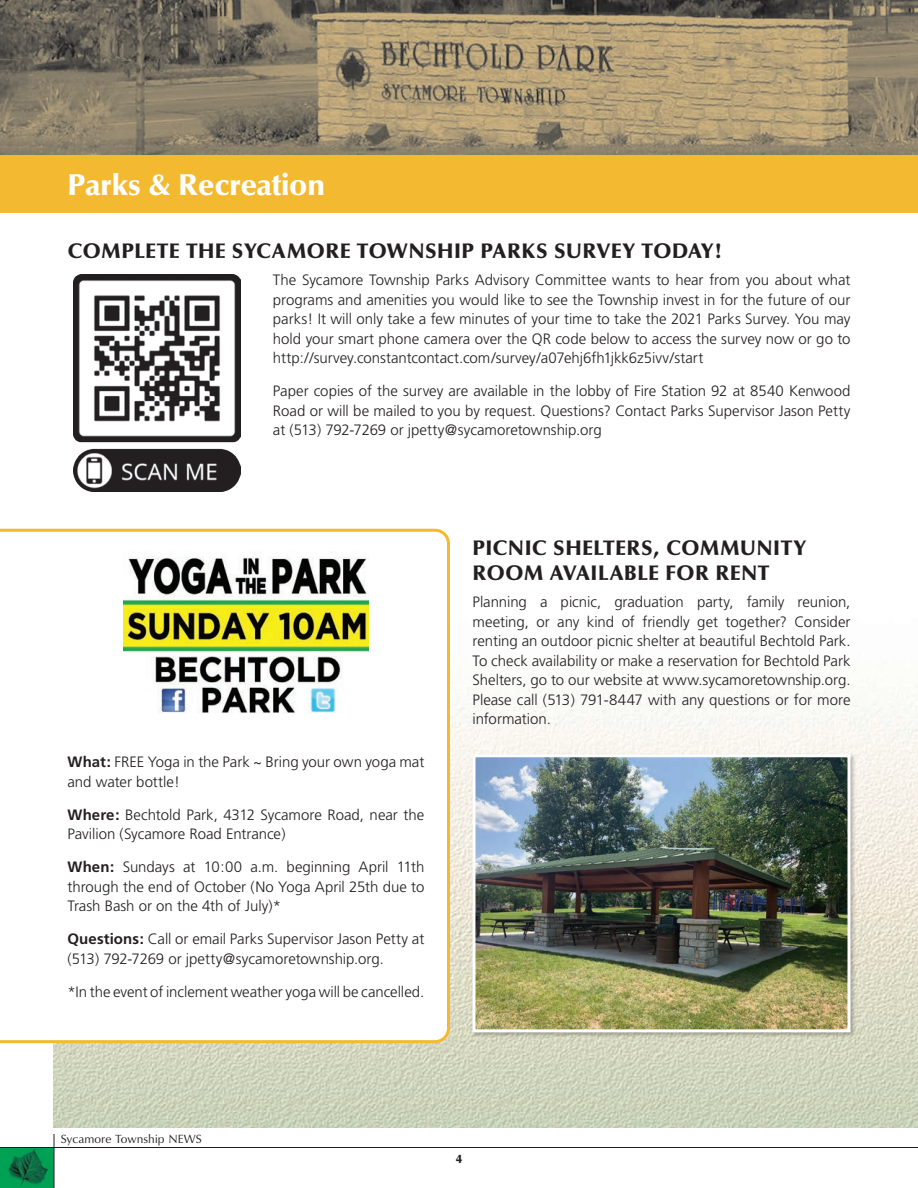
<style>
.page{position:relative;width:918px;height:1188px;background:#fff}
.page>*{position:absolute;margin:0;border:0;box-sizing:border-box;transform-origin:0 0}
.t1{font:900 30px "Optima";letter-spacing:-.01em;color:#fff}
.t2{font:900 21px/25.2px "Optima";letter-spacing:.02em;color:#231f20}
.t3{font:300 15px/19.5px "Frutiger";letter-spacing:-.005em;color:#231f20;text-align:justify}
.t4{font:12px "Optima";color:#231f20}
.t5{font:900 12px "Optima";color:#231f20}
.s1{font-weight:700}
</style>
<div class="page">
<img style="left:0;top:1148px;width:54px;height:40px">
<hr style="left:54px;top:1134px;width:1px;height:54px;background:#231f20">
<hr style="left:0;top:1147px;width:918px;height:1px;background:#231f20">
<img style="left:54px;top:212px;width:864px;height:915px">
<svg style="left:0;top:527px;width:452px;height:518px"></svg>
<svg style="left:0;top:0;width:918px;height:155px"></svg>
<div style="left:0;top:155px;width:918px;height:57px;background:#f3ba31"></div>
<img style="left:73px;top:275px;width:168px;height:217px">
<div style="left:471px;top:753px;width:385px;height:285px;background:#231f20;opacity:.3"></div>
<img style="left:476px;top:758px;width:370px;height:270px">
<div style="left:472px;top:754px;width:378px;height:278px;border:3px solid #fff"></div>
<img style="left:123px;top:552px;width:246px;height:162px">
<h1 class="t1" style="left:68px;top:167px;width:260px">Parks &amp; Recreation</h1>
<h2 class="t2" style="left:68px;top:239px;width:657px">COMPLETE THE SYCAMORE TOWNSHIP PARKS SURVEY TODAY!</h2>
<p class="t3" style="left:273px;top:271px;width:579px">The Sycamore Township Parks Advisory Committee wants to hear from you about what programs and amenities you would like to see the Township invest in for the future of our parks! It will only take a few minutes of your time to take the 2021 Parks Survey. You may hold your smart phone camera over the QR code below to access the survey now or go to http://survey.constantcontact.com/survey/a07ehj6fh1jkk6z5ivv/start</p>
<p class="t3" style="left:273px;top:382px;width:579px">Paper copies of the survey are available in the lobby of Fire Station 92 at 8540 Kenwood Road or will be mailed to you by request. Questions? Contact Parks Supervisor Jason Petty at (513) 792-7269 or jpetty@sycamoretownship.org</p>
<p class="t3" style="left:68px;top:753px;width:358px"><span class="s1">What:</span> FREE Yoga in the Park ~ Bring your own yoga mat and water bottle!</p>
<p class="t3" style="left:68px;top:805px;width:358px"><span class="s1">Where:</span> Bechtold Park, 4312 Sycamore Road, near the<br>Pavilion (Sycamore Road Entrance)</p>
<p class="t3" style="left:68px;top:858px;width:358px"><span class="s1">When:</span> Sundays at 10:00 a.m. beginning April 11th through the end of October (No Yoga April 25th due to Trash Bash or on the 4th of July)*</p>
<p class="t3" style="left:68px;top:930px;width:358px"><span class="s1">Questions:</span> Call or email Parks Supervisor Jason Petty at (513) 792-7269 or jpetty@sycamoretownship.org.</p>
<p class="t3" style="left:68px;top:982px;width:358px">*In the event of inclement weather yoga will be cancelled.</p>
<h2 class="t2" style="left:472px;top:536px;width:335px">PICNIC SHELTERS, COMMUNITY<br>ROOM AVAILABLE FOR RENT</h2>
<p class="t3" style="left:472px;top:593px;width:380px">Planning a picnic, graduation party, family reunion, meeting, or any kind of friendly get together? Consider renting an outdoor picnic shelter at beautiful Bechtold Park.<br>To check availability or make a reservation for Bechtold Park Shelters, go to our website at www.sycamoretownship.org.<br>Please call (513) 791-8447 with any questions or for more information.</p>
<p class="t4" style="left:61px;top:1132px;width:143px">Sycamore Township NEWS</p>
<p class="t5" style="left:456px;top:1152px;width:7px">4</p>
</div>
